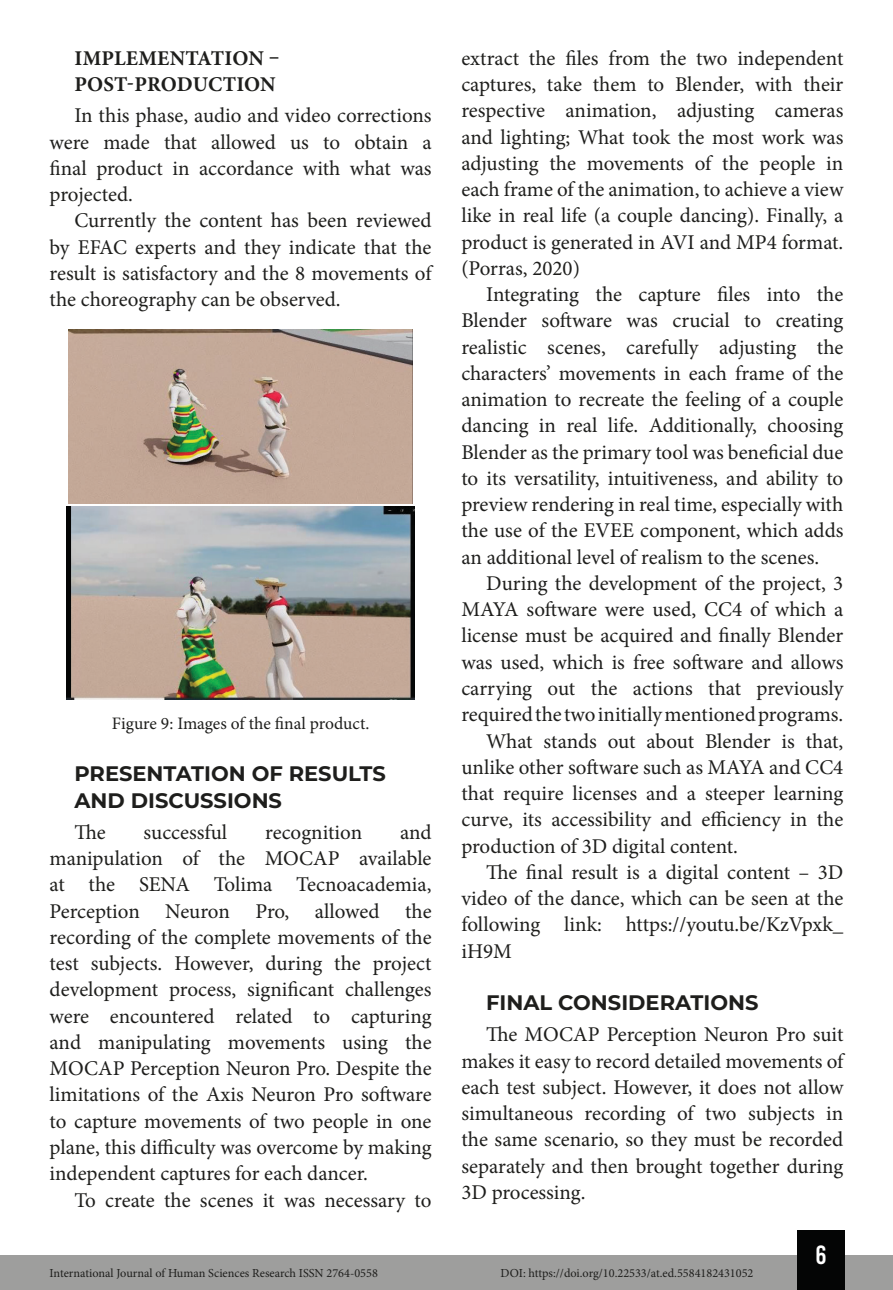
<style>
.page{position:relative;width:893px;height:1290px;background:#fff}
.page>*{position:absolute;margin:0;border:0;box-sizing:border-box;transform-origin:0 0}
.t1{font:26.25px "Bebas Kai";color:#fff}
.TXT{font:21px/26.2px "Minion Pro";color:#1e1e1c;text-align:justify}
.TITULO{font:700 21px/26.2px "Montserrat";color:#1e1e1c}
.SUB{font:700 21px/26.2px "Minion Pro";letter-spacing:.01em;color:#1e1e1c}
.INFO{font:17.5px "Minion Pro";letter-spacing:-.005em;color:#1e1e1c}
.t2{font:12.25px "Minion Pro";color:#1e1e1c}
</style>
<div class="page">
<div style="left:0;top:1255px;width:893px;height:35px;background:#9e9e9d"></div>
<div style="left:797px;top:1230px;width:48px;height:60px;background:#040505"></div>
<img style="left:69px;top:329px;width:343px;height:174px">
<img style="left:66px;top:507px;width:349px;height:192px">
<p class="SUB" style="left:75px;top:45px;width:206px">IMPLEMENTATION –<br>POST-PRODUCTION</p>
<p class="TXT" style="left:50px;top:103px;width:384px;text-indent:25px">In this phase, audio and video corrections were made that allowed us to obtain a final product in accordance with what was projected.</p>
<p class="TXT" style="left:50px;top:208px;width:384px;text-indent:25px">Currently the content has been reviewed by EFAC experts and they indicate that the result is satisfactory and the 8 movements of the choreography can be observed.</p>
<p class="INFO" style="left:112px;top:712px;width:259px">Figure 9: Images of the final product.</p>
<p class="TITULO" style="left:74px;top:760px;width:313px">PRESENTATION OF RESULTS<br>AND DISCUSSIONS</p>
<p class="TXT" style="left:74px;top:819px;width:33px">The</p>
<p class="TXT" style="left:144px;top:819px;width:85px">successful</p>
<p class="TXT" style="left:265px;top:819px;width:99px">recognition</p>
<p class="TXT" style="left:50px;top:819px;width:384px;text-indent:350px">and manipulation of the MOCAP available at the SENA Tolima Tecnoacademia, Perception Neuron Pro, allowed the recording of the complete movements of the test subjects. However, during the project development process, significant challenges were encountered related to capturing and manipulating movements using the MOCAP Perception Neuron Pro. Despite the limitations of the Axis Neuron Pro software to capture movements of two people in one plane, this difficulty was overcome by making independent captures for each dancer.</p>
<p class="TXT" style="left:74px;top:1187px;width:359px">To create the scenes it was necessary to</p>
<p class="TXT" style="left:461px;top:45px;width:384px">extract the files from the two independent captures, take them to Blender, with their respective animation, adjusting cameras and lighting; What took the most work was adjusting the movements of the people in each frame of the animation, to achieve a view like in real life (a couple dancing). Finally, a product is generated in AVI and MP4 format. (Porras, 2020)</p>
<p class="TXT" style="left:461px;top:281px;width:384px;text-indent:25px">Integrating the capture files into the Blender software was crucial to creating realistic scenes, carefully adjusting the characters’ movements in each frame of the animation to recreate the feeling of a couple dancing in real life. Additionally, choosing Blender as the primary tool was beneficial due to its versatility, intuitiveness, and ability to preview rendering in real time, especially with the use of the EVEE component, which adds an additional level of realism to the scenes.</p>
<p class="TXT" style="left:461px;top:570px;width:384px;text-indent:25px">During the development of the project, 3<br>MAYA software were used, CC4 of which a license must be acquired and finally Blender was used, which is free software and allows carrying out the actions that previously required the two initially mentioned programs.</p>
<p class="TXT" style="left:461px;top:728px;width:384px;text-indent:25px">What stands out about Blender is that, unlike other software such as MAYA and CC4 that require licenses and a steeper learning curve, its accessibility and efficiency in the production of 3D digital content.</p>
<p class="TXT" style="left:461px;top:859px;width:384px;text-indent:25px">The final result is a digital content – 3D video of the dance, which can be seen at the following link: https://youtu.be/KzVpxk_ iH9M</p>
<p class="TITULO" style="left:486px;top:988px;width:274px">FINAL CONSIDERATIONS</p>
<p class="TXT" style="left:461px;top:1021px;width:384px;text-indent:25px">The MOCAP Perception Neuron Pro suit makes it easy to record detailed movements of each test subject. However, it does not allow simultaneous recording of two subjects in the same scenario, so they must be recorded separately and then brought together during 3D processing.</p>
<p class="t1" style="left:815px;top:1241px;width:13px">6</p>
<p class="t2" style="left:50px;top:1265px;width:330px">International Journal of Human Sciences Research ISSN 2764-0558</p>
<p class="t2" style="left:501px;top:1265px;width:254px">DOI: https://doi.org/10.22533/at.ed.5584182431052</p>
</div>
